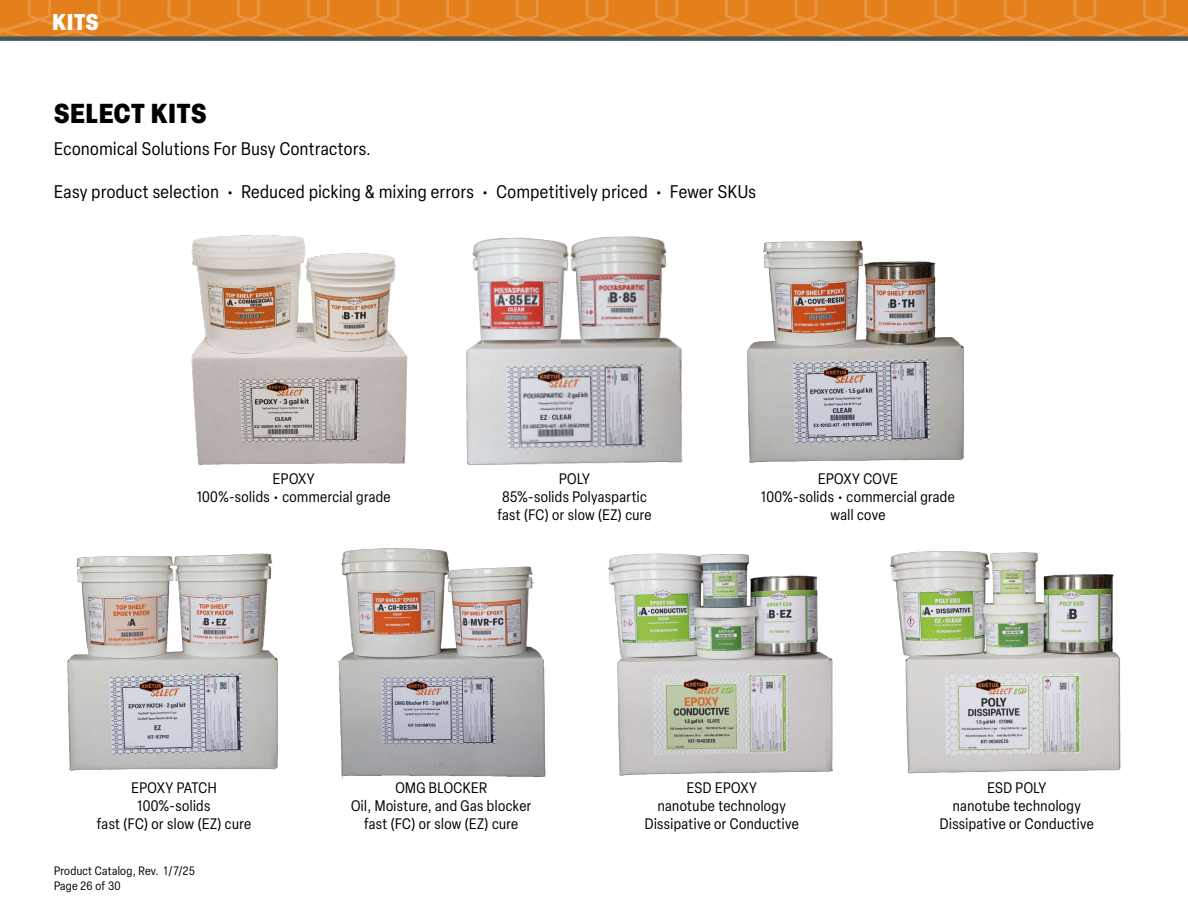
<style>
.page{position:relative;width:1188px;height:918px;background:#fff}
.page>*{position:absolute;margin:0;border:0;box-sizing:border-box;transform-origin:0 0}
.t1{font:900 condensed 27px "Elza";letter-spacing:.03em;color:#000}
.t2{font:900 condensed 22.5px "Elza";color:#fff}
.t3{font:condensed 18px "Elza";letter-spacing:.03em;color:#000}
.t4{font:condensed 15px/18px "Elza";letter-spacing:.03em;color:#000;text-align:center}
.t5{font:condensed 12px/14.4px "Elza";letter-spacing:.025em;color:#000}
</style>
<div class="page">
<svg style="left:0;top:0;width:1188px;height:36px;background:#e48322"></svg>
<div style="left:0;top:36px;width:1188px;height:5px;background:#455560"></div>
<img style="left:191px;top:235px;width:217px;height:230px">
<img style="left:466px;top:236px;width:217px;height:229px">
<img style="left:338px;top:548px;width:208px;height:230px">
<img style="left:747px;top:240px;width:217px;height:223px">
<img style="left:608px;top:553px;width:225px;height:223px">
<img style="left:890px;top:551px;width:231px;height:223px">
<img style="left:67px;top:553px;width:211px;height:218px">
<h2 class="t2" style="left:52px;top:6px;width:48px">KITS</h2>
<h1 class="t1" style="left:54px;top:94px;width:154px">SELECT KITS</h1>
<p class="t3" style="left:54px;top:137px;width:318px">Economical Solutions For Busy Contractors.</p>
<p class="t3" style="left:54px;top:180px;width:703px">Easy product selection • Reduced picking &amp; mixing errors • Competitively priced • Fewer SKUs</p>
<p class="t4" style="left:197px;top:469px;width:195px">EPOXY<br>100%-solids • commercial grade</p>
<p class="t4" style="left:497px;top:469px;width:156px">POLY<br>85%-solids Polyaspartic fast (FC) or slow (EZ) cure</p>
<p class="t4" style="left:761px;top:469px;width:195px">EPOXY COVE<br>100%-solids • commercial grade wall cove</p>
<p class="t4" style="left:97px;top:778px;width:156px">EPOXY PATCH<br>100%-solids<br>fast (FC) or slow (EZ) cure</p>
<p class="t5" style="left:54px;top:864px;width:142px">Product Catalog, Rev. 1/7/25<br>Page 26 of 30</p>
<p class="t4" style="left:351px;top:778px;width:182px">OMG BLOCKER<br>Oil, Moisture, and Gas blocker fast (FC) or slow (EZ) cure</p>
<p class="t4" style="left:645px;top:778px;width:155px">ESD EPOXY<br>nanotube technology<br>Dissipative or Conductive</p>
<p class="t4" style="left:940px;top:778px;width:155px">ESD POLY<br>nanotube technology<br>Dissipative or Conductive</p>
</div>
